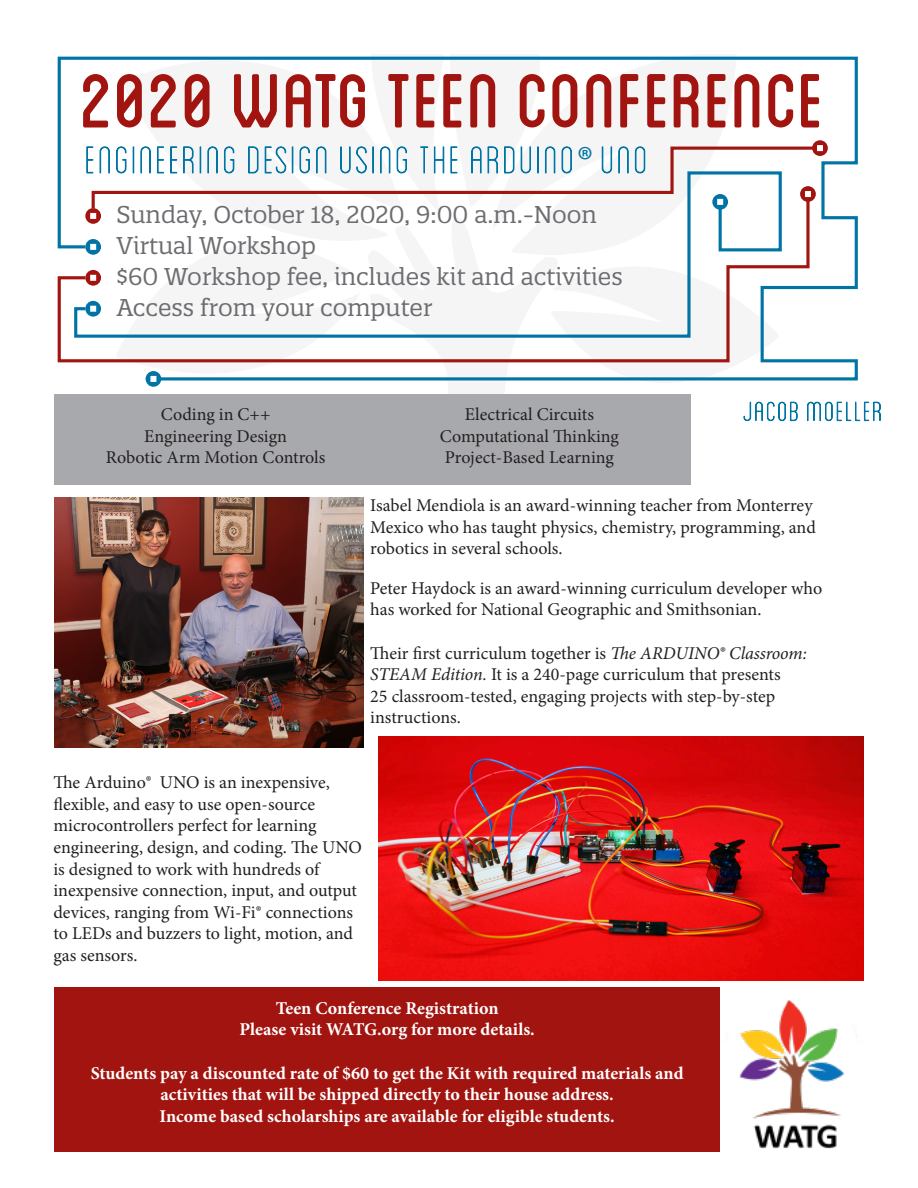
<style>
.page{position:relative;width:918px;height:1188px;background:#fff}
.page>*{position:absolute;margin:0;border:0;box-sizing:border-box;transform-origin:0 0}
.t1{font:108px "Blanch Caps";color:#a1140f}
.t2{font:23.55px/30.9px "Quatro Slab";color:#6c6d70}
.t3{font:18px/21.6px "Minion Pro";color:#231f20}
.t4{font:700 18px/21.6px "Minion Pro";color:#fff;text-align:center}
.s1{font-style:italic}
</style>
<div class="page">
<img style="left:739px;top:999px;width:106px;height:150px">
<div style="left:54px;top:987px;width:666px;height:164px;background:#a1140f"></div>
<img style="left:378px;top:737px;width:486px;height:243px">
<img style="left:54px;top:498px;width:310px;height:250px">
<svg style="left:57px;top:56px;width:801px;height:325px"></svg>
<svg style="left:73px;top:170px;width:710px;height:26px"></svg>
<svg style="left:57px;top:196px;width:754px;height:168px"></svg>
<svg style="left:712px;top:194px;width:16px;height:16px"></svg>
<svg style="left:800px;top:186px;width:16px;height:16px"></svg>
<svg style="left:115px;top:240px;width:245px;height:147px"></svg>
<svg style="left:744px;top:402px;width:53px;height:19px"></svg>
<svg style="left:807px;top:402px;width:73px;height:19px"></svg>
<div style="left:54px;top:394px;width:637px;height:90px;background:#a8a9ad"></div>
<p class="t1" style="left:80px;top:52px;width:746px">2020 WATG Teen Conference</p>
<p class="t2" style="left:116px;top:199px;width:508px">Sunday, October 18, 2020, 9:00 a.m.-Noon<br>Virtual Workshop<br>$60 Workshop fee, includes kit and activities<br>Access from your computer</p>
<p class="t3" style="left:161px;top:404px;width:111px">Coding in C++</p>
<p class="t3" style="left:144px;top:425px;width:145px">Engineering Design</p>
<p class="t3" style="left:106px;top:447px;width:221px">Robotic Arm Motion Controls</p>
<p class="t3" style="left:465px;top:404px;width:131px">Electrical Circuits</p>
<p class="t3" style="left:440px;top:425px;width:181px">Computational Thinking</p>
<p class="t3" style="left:445px;top:447px;width:171px">Project-Based Learning</p>
<p class="t3" style="left:370px;top:495px;width:447px">Isabel Mendiola is an award-winning teacher from Monterrey<br>Mexico who has taught physics, chemistry, programming, and robotics in several schools.</p>
<p class="t3" style="left:370px;top:577px;width:454px">Peter Haydock is an award-winning curriculum developer who has worked for National Geographic and Smithsonian.</p>
<p class="t3" style="left:370px;top:642px;width:438px">Their first curriculum together is <span class="s1">The ARDUINO® Classroom:<br>STEAM Edition.</span> It is a 240-page curriculum that presents<br>25 classroom-tested, engaging projects with step-by-step instructions.</p>
<p class="t3" style="left:53px;top:772px;width:310px">The Arduino® UNO is an inexpensive, flexible, and easy to use open-source microcontrollers perfect for learning engineering, design, and coding. The UNO is designed to work with hundreds of inexpensive connection, input, and output devices, ranging from Wi-Fi® connections to LEDs and buzzers to light, motion, and gas sensors.</p>
<p class="t4" style="left:276px;top:997px;width:224px">Teen Conference Registration</p>
<p class="t4" style="left:239px;top:1019px;width:297px">Please visit WATG.org for more details.</p>
<p class="t4" style="left:91px;top:1062px;width:594px">Students pay a discounted rate of $60 to get the Kit with required materials and activities that will be shipped directly to their house address.</p>
<p class="t4" style="left:160px;top:1105px;width:457px">Income based scholarships are available for eligible students.</p>
</div>
